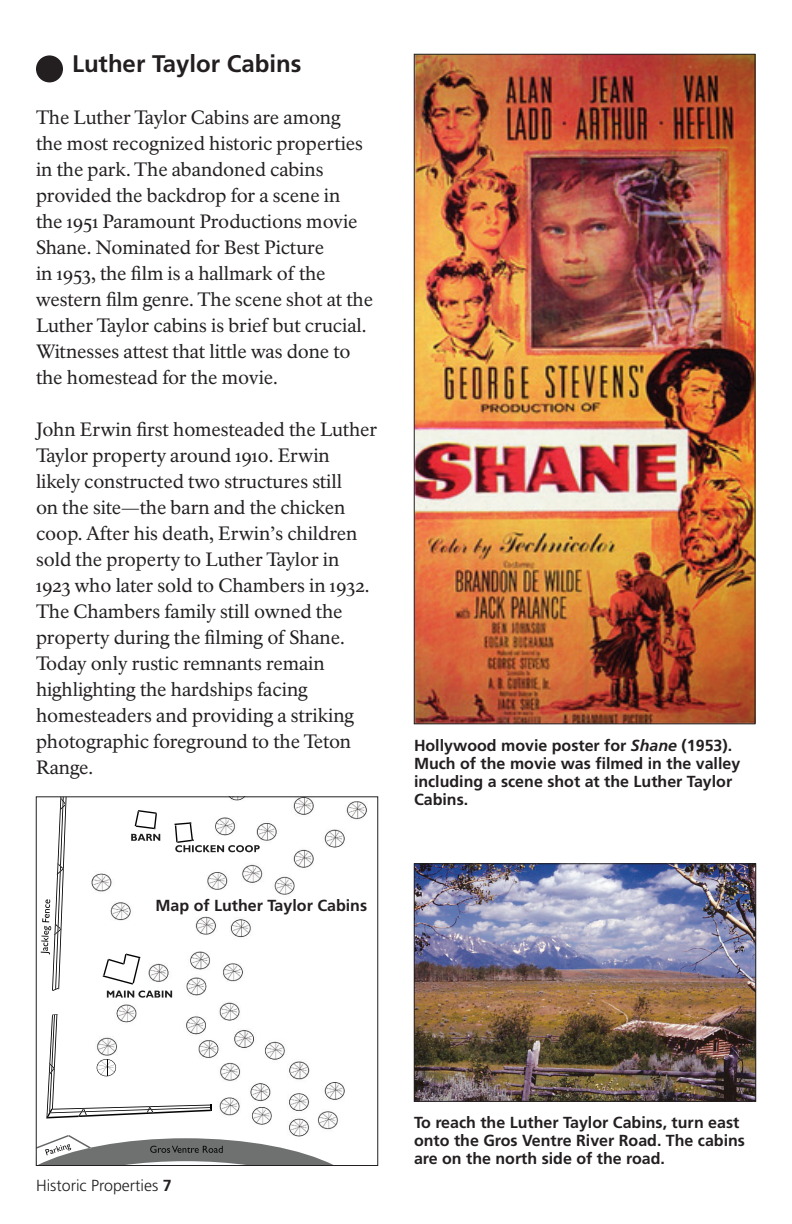
<style>
.page{position:relative;width:792px;height:1224px;background:#fff}
.page>*{position:absolute;margin:0;border:0;box-sizing:border-box;transform-origin:0 0}
.t1{font:700 24px "Frutiger LT Std";color:#231f20}
.t2{font:19px/26px "NPS Rawlinson OT Old";letter-spacing:-.005em;color:#231f20}
.t3{font:700 16px/18px "Frutiger LT Std";color:#231f20}
.t4{font:300 16px "Frutiger LT Std";color:#231f20}
.s1{font-family:"NPS Rawlinson OT Old";font-weight:800;color:#fff}
.s2{font-style:italic}
.s3{font-weight:700}
</style>
<div class="page">
<div style="left:36px;top:55px;width:27px;height:27px;background:#231f20;border-radius:50%"></div>
<img style="left:36px;top:797px;width:342px;height:369px">
<img style="left:416px;top:56px;width:337px;height:666px">
<img style="left:416px;top:866px;width:338px;height:234px">
<div style="left:414px;top:864px;width:342px;height:238px;border:1px solid #231f20"></div>
<h1 class="t1" style="left:43px;top:50px;width:260px"><span class="s1">5</span> Luther Taylor Cabins</h1>
<p class="t2" style="left:36px;top:105px;width:339px">The Luther Taylor Cabins are among<br>the most recognized historic properties in the park. The abandoned cabins provided the backdrop for a scene in<br>the 1951 Paramount Productions movie Shane. Nominated for Best Picture<br>in 1953, the film is a hallmark of the western film genre. The scene shot at the Luther Taylor cabins is brief but crucial.<br>Witnesses attest that little was done to the homestead for the movie.</p>
<p class="t2" style="left:36px;top:417px;width:343px">John Erwin first homesteaded the Luther Taylor property around 1910. Erwin likely constructed two structures still<br>on the site—the barn and the chicken coop. After his death, Erwin’s children sold the property to Luther Taylor in 1923 who later sold to Chambers in 1932.<br>The Chambers family still owned the property during the filming of Shane.<br>Today only rustic remnants remain highlighting the hardships facing homesteaders and providing a striking photographic foreground to the Teton Range.</p>
<p class="t3" style="left:414px;top:736px;width:328px">Hollywood movie poster for <span class="s2">Shane</span> (1953).<br>Much of the movie was filmed in the valley including a scene shot at the Luther Taylor Cabins.</p>
<p class="t3" style="left:156px;top:897px;width:213px">Map of Luther Taylor Cabins</p>
<p class="t4" style="left:36px;top:1176px;width:137px">Historic Properties <span class="s3">7</span></p>
<p class="t3" style="left:414px;top:1114px;width:333px">To reach the Luther Taylor Cabins, turn east onto the Gros Ventre River Road. The cabins are on the north side of the road.</p>
</div>
